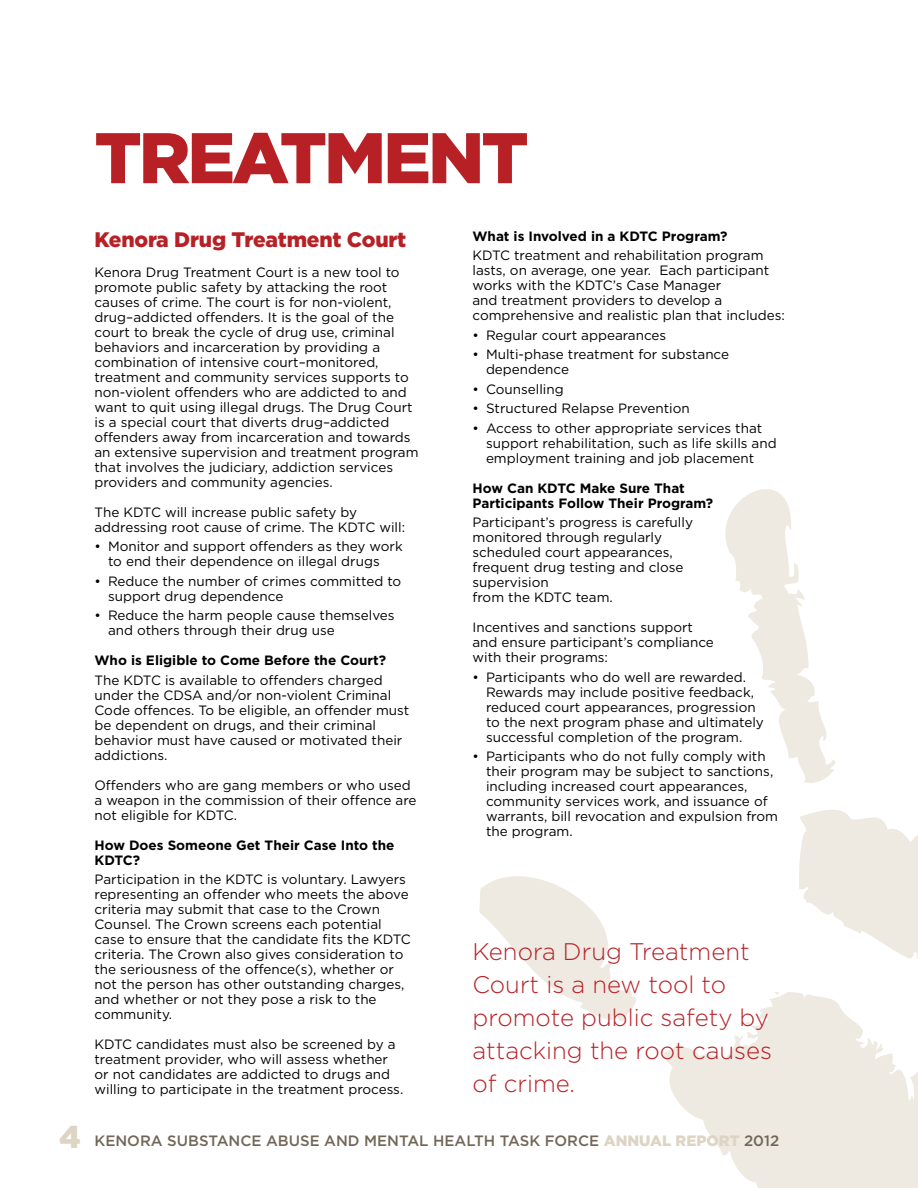
<style>
.page{position:relative;width:918px;height:1188px;background:#fff}
.page>*{position:absolute;margin:0;border:0;box-sizing:border-box;transform-origin:0 0}
.t1{font:900 71.55px "Gotham HTF";letter-spacing:-.04em;color:#b72126}
.t2{font:300 24px/33px "Gotham HTF";color:#b72126}
.t3{font:900 21px "Gotham HTF";letter-spacing:-.01em;color:#b72126}
.t4{font:500 15px "Gotham HTF";color:#716758}
.t5{font:13.5px/15px "Gotham HTF";color:#000}
.t6{font:700 13.5px/15px "Gotham HTF";color:#000}
.s1{font-weight:900;font-size:31.5px;color:#ddd4c4}
.s2{font-weight:900;color:#ddd4c4}
</style>
<div class="page">
<svg style="left:479px;top:809px;width:439px;height:379px"></svg>
<svg style="left:725px;top:489px;width:111px;height:294px"></svg>
<h1 class="t1" style="left:94px;top:117px;width:436px">TREATMENT</h1>
<h3 class="t3" style="left:94px;top:227px;width:313px">Kenora Drug Treatment Court</h3>
<p class="t5" style="left:94px;top:264px;width:326px">Kenora Drug Treatment Court is a new tool to promote public safety by attacking the root causes of crime. The court is for non-violent, drug–addicted offenders. It is the goal of the court to break the cycle of drug use, criminal behaviors and incarceration by providing a combination of intensive court–monitored, treatment and community services supports to non-violent offenders who are addicted to and want to quit using illegal drugs. The Drug Court is a special court that diverts drug–addicted offenders away from incarceration and towards an extensive supervision and treatment program that involves the judiciary, addiction services providers and community agencies.</p>
<p class="t5" style="left:94px;top:504px;width:312px">The KDTC will increase public safety by addressing root cause of crime. The KDTC will:</p>
<p class="t5" style="left:108px;top:539px;width:296px;text-indent:-14px">• Monitor and support offenders as they work to end their dependence on illegal drugs</p>
<p class="t5" style="left:108px;top:573px;width:295px;text-indent:-14px">• Reduce the number of crimes committed to support drug dependence</p>
<p class="t5" style="left:108px;top:608px;width:288px;text-indent:-14px">• Reduce the harm people cause themselves and others through their drug use</p>
<p class="t6" style="left:94px;top:653px;width:293px">Who is Eligible to Come Before the Court?</p>
<p class="t5" style="left:94px;top:672px;width:316px">The KDTC is available to offenders charged under the CDSA and/or non-violent Criminal Code offences. To be eligible, an offender must be dependent on drugs, and their criminal behavior must have caused or motivated their addictions.</p>
<p class="t5" style="left:94px;top:777px;width:324px">Offenders who are gang members or who used a weapon in the commission of their offence are not eligible for KDTC.</p>
<p class="t6" style="left:94px;top:837px;width:302px">How Does Someone Get Their Case Into the<br>KDTC?</p>
<p class="t5" style="left:94px;top:872px;width:318px">Participation in the KDTC is voluntary. Lawyers representing an offender who meets the above criteria may submit that case to the Crown Counsel. The Crown screens each potential case to ensure that the candidate fits the KDTC criteria. The Crown also gives consideration to the seriousness of the offence(s), whether or not the person has other outstanding charges, and whether or not they pose a risk to the community.</p>
<p class="t5" style="left:94px;top:1037px;width:310px">KDTC candidates must also be screened by a treatment provider, who will assess whether or not candidates are addicted to drugs and willing to participate in the treatment process.</p>
<p class="t6" style="left:472px;top:228px;width:256px">What is Involved in a KDTC Program?</p>
<p class="t5" style="left:472px;top:248px;width:314px">KDTC treatment and rehabilitation program lasts, on average, one year. Each participant works with the KDTC’s Case Manager<br>and treatment providers to develop a comprehensive and realistic plan that includes:</p>
<p class="t5" style="left:472px;top:327px;width:195px">• Regular court appearances</p>
<p class="t5" style="left:486px;top:347px;width:245px;text-indent:-14px">• Multi-phase treatment for substance dependence</p>
<p class="t5" style="left:472px;top:381px;width:93px">• Counselling</p>
<p class="t5" style="left:472px;top:401px;width:219px">• Structured Relapse Prevention</p>
<p class="t5" style="left:486px;top:420px;width:292px;text-indent:-14px">• Access to other appropriate services that support rehabilitation, such as life skills and employment training and job placement</p>
<p class="t6" style="left:472px;top:480px;width:242px">How Can KDTC Make Sure That<br>Participants Follow Their Program?</p>
<p class="t5" style="left:472px;top:515px;width:222px">Participant’s progress is carefully monitored through regularly scheduled court appearances, frequent drug testing and close supervision<br>from the KDTC team.</p>
<p class="t5" style="left:472px;top:620px;width:243px">Incentives and sanctions support and ensure participant’s compliance with their programs:</p>
<p class="t5" style="left:486px;top:669px;width:279px;text-indent:-14px">• Participants who do well are rewarded.<br>Rewards may include positive feedback, reduced court appearances, progression to the next program phase and ultimately successful completion of the program.</p>
<p class="t5" style="left:486px;top:749px;width:294px;text-indent:-14px">• Participants who do not fully comply with their program may be subject to sanctions, including increased court appearances, community services work, and issuance of warrants, bill revocation and expulsion from the program.</p>
<h2 class="t2" style="left:472px;top:935px;width:301px">Kenora Drug Treatment<br>Court is a new tool to promote public safety by attacking the root causes of crime.</h2>
<p class="t4" style="left:59px;top:1133px;width:721px"><span class="s1">4</span> KENORA SUBSTANCE ABUSE AND MENTAL HEALTH TASK FORCE <span class="s2">ANNUAL REPORT</span> 2012</p>
</div>
